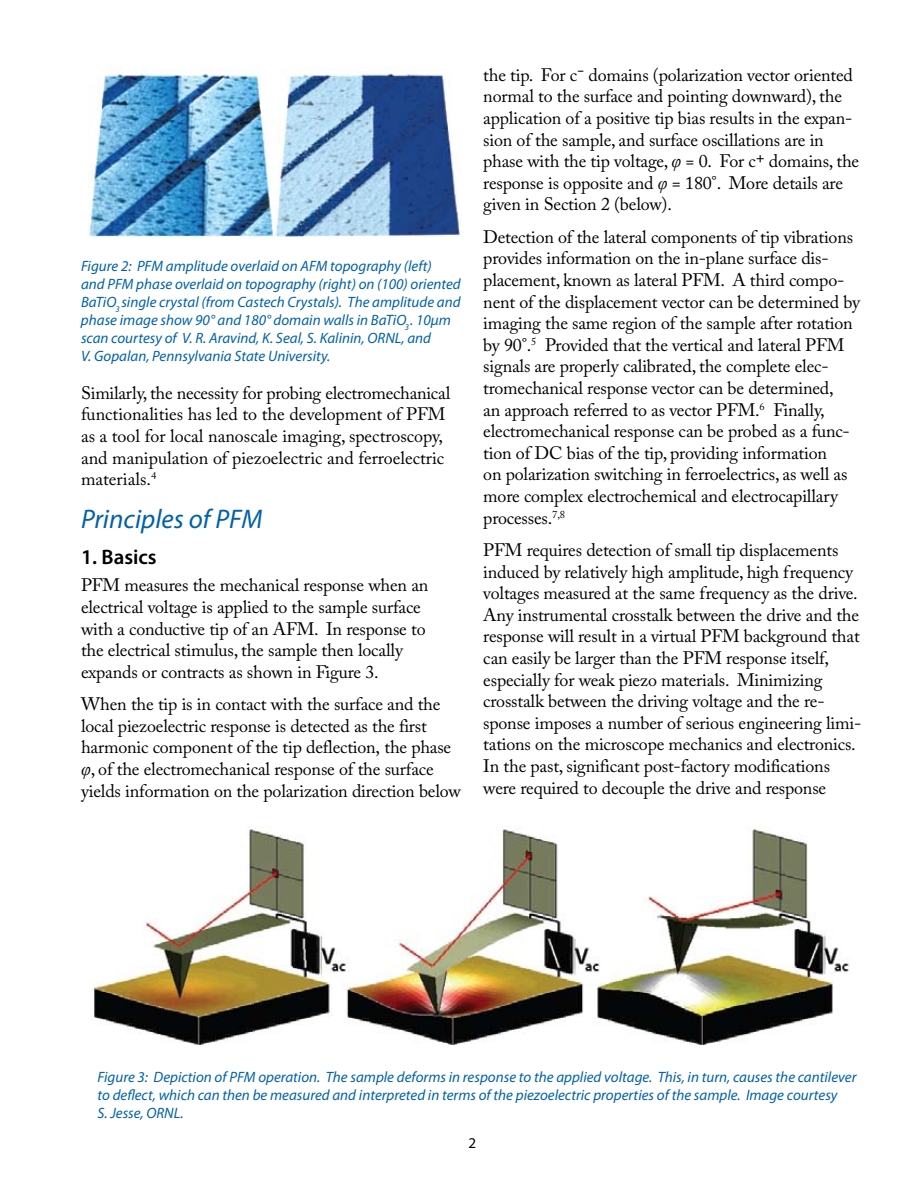
<style>
.page{position:relative;width:918px;height:1188px;background:#fff}
.page>*{position:absolute;margin:0;border:0;box-sizing:border-box;transform-origin:0 0}
.t1{font:italic 27px "Myriad Pro";color:#0061aa}
.t2{font:600 21px "Myriad Pro";color:#000}
.t3{font:18px/21.6px "Adobe Caslon Pro";letter-spacing:-.01em;color:#000}
.t4{font:italic 15px/18px "Myriad Pro";color:#0061aa}
.t5{font:15px "Myriad Pro";color:#000}
.s1{font-family:"Times New Roman";font-style:italic}
</style>
<div class="page">
<img style="left:88px;top:69px;width:373px;height:168px">
<img style="left:92px;top:826px;width:757px;height:218px">
<p class="t4" style="left:81px;top:257px;width:381px">Figure 2: PFM amplitude overlaid on AFM topography (left)<br>and PFM phase overlaid on topography (right) on (100) oriented BaTiO<sub>3</sub> single crystal (from Castech Crystals). The amplitude and phase image show 90° and 180° domain walls in BaTiO<sub>3</sub>. 10µm scan courtesy of V. R. Aravind, K. Seal, S. Kalinin, ORNL, and<br>V. Gopalan, Pennsylvania State University.</p>
<p class="t3" style="left:81px;top:382px;width:371px">Similarly, the necessity for probing electromechanical functionalities has led to the development of PFM as a tool for local nanoscale imaging, spectroscopy, and manipulation of piezoelectric and ferroelectric materials.<sup>4</sup></p>
<h1 class="t1" style="left:81px;top:503px;width:183px">Principles of PFM</h1>
<p class="t2" style="left:81px;top:544px;width:77px">1. Basics</p>
<p class="t3" style="left:81px;top:574px;width:349px">PFM measures the mechanical response when an electrical voltage is applied to the sample surface with a conductive tip of an AFM. In response to the electrical stimulus, the sample then locally expands or contracts as shown in Figure 3.</p>
<p class="t3" style="left:81px;top:693px;width:381px">When the tip is in contact with the surface and the local piezoelectric response is detected as the first harmonic component of the tip deflection, the phase <span class="s1">φ</span>, of the electromechanical response of the surface yields information on the polarization direction below</p>
<p class="t3" style="left:483px;top:64px;width:377px">the tip. For c- domains (polarization vector oriented normal to the surface and pointing downward), the application of a positive tip bias results in the expan&shy;sion of the sample, and surface oscillations are in phase with the tip voltage, <span class="s1">φ</span> = 0. For c+ domains, the response is opposite and <span class="s1">φ</span> = 180°. More details are given in Section 2 (below).</p>
<p class="t3" style="left:483px;top:226px;width:378px">Detection of the lateral components of tip vibrations provides information on the in-plane surface dis&shy;placement, known as lateral PFM. A third compo&shy;nent of the displacement vector can be determined by imaging the same region of the sample after rotation by 90°.<sup>5</sup> Provided that the vertical and lateral PFM signals are properly calibrated, the complete elec&shy;tromechanical response vector can be determined,<br>an approach referred to as vector PFM.<sup>6</sup> Finally, electromechanical response can be probed as a func&shy;tion of DC bias of the tip, providing information<br>on polarization switching in ferroelectrics, as well as more complex electrochemical and electrocapillary processes.<sup>7,8</sup></p>
<p class="t3" style="left:483px;top:539px;width:380px">PFM requires detection of small tip displacements induced by relatively high amplitude, high frequency voltages measured at the same frequency as the drive.<br>Any instrumental crosstalk between the drive and the response will result in a virtual PFM background that can easily be larger than the PFM response itself, especially for weak piezo materials. Minimizing crosstalk between the driving voltage and the re&shy;sponse imposes a number of serious engineering limi&shy;tations on the microscope mechanics and electronics.<br>In the past, significant post-factory modifications were required to decouple the drive and response</p>
<p class="t4" style="left:98px;top:1068px;width:760px">Figure 3: Depiction of PFM operation. The sample deforms in response to the applied voltage. This, in turn, causes the cantilever to deflect, which can then be measured and interpreted in terms of the piezoelectric properties of the sample. Image courtesy<br>S. Jesse, ORNL.</p>
<p class="t5" style="left:469px;top:1134px;width:9px">2</p>
</div>
